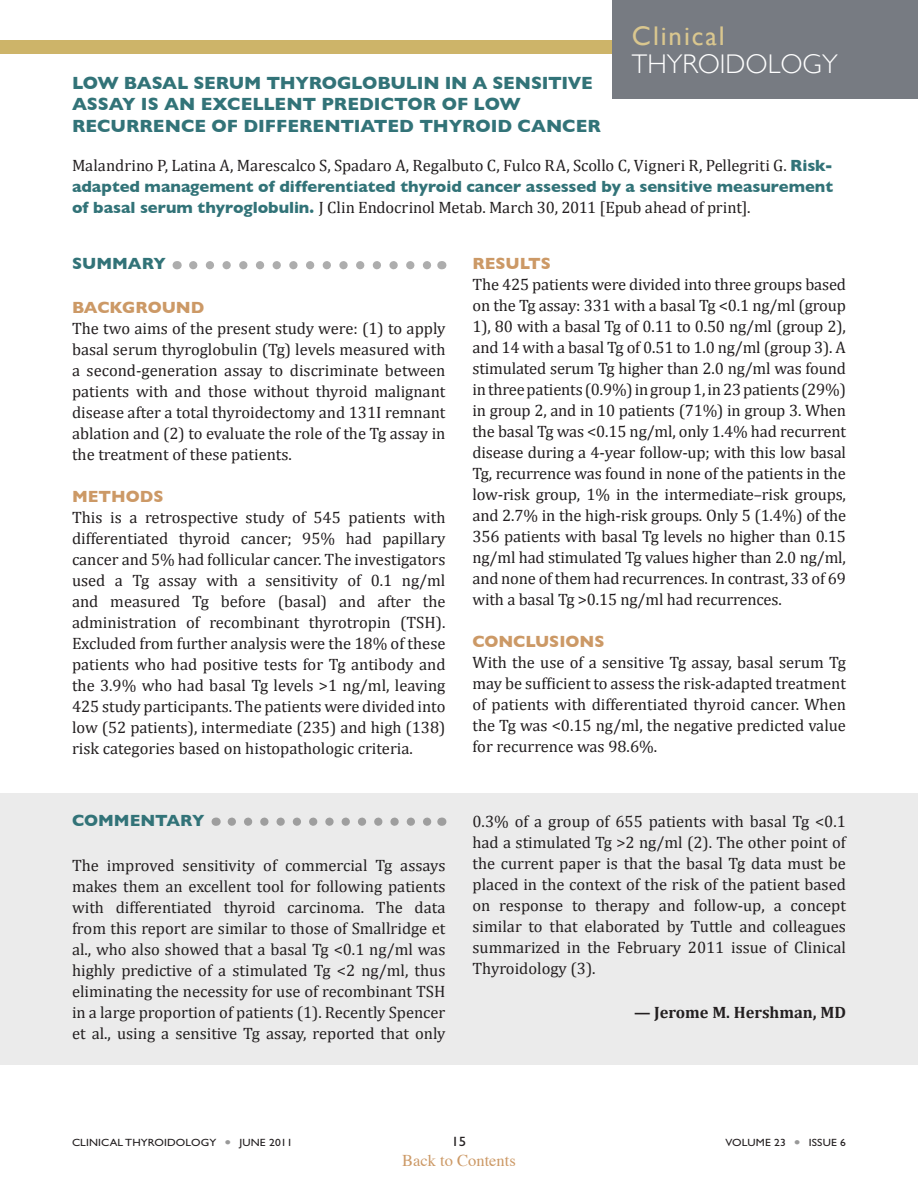
<style>
.page{position:relative;width:918px;height:1188px;background:#fff}
.page>*{position:absolute;margin:0;border:0;box-sizing:border-box;transform-origin:0 0}
.t1{font:300 27px/28.5px "Gill Sans";color:#fff}
.Topic_Header{font:700 18px/21.6px "Gill Sans";letter-spacing:-.005em;color:#327378}
.body_summary{font:16.5px/21px "Cambria";color:#231f20;text-align:justify}
.Full_reference{font:16.5px/21px "Cambria";letter-spacing:-.01em;color:#231f20;text-align:justify}
.Body_Head_2{font:700 16.5px "Gill Sans";color:#c96}
.commentary_name{font:700 16.5px "Cambria";color:#231f20}
.t2{font:16.5px "Times";color:#c96}
.Commentary{font:700 16.5px "Gill Sans";color:#327378}
.summary{font:700 16.5px "Gill Sans";color:#327378}
.t3{font:13.5px "Gill Sans Std";color:#231f20;scale:1.1 1}
.t4{font:10.5px "Gill Sans Std";letter-spacing:.01em;color:#231f20;scale:1.1 1}
.s1{font-weight:400;color:#dac78f}
.s2{font-family:"Gill Sans";font-weight:700;color:#327378}
.s3{color:#999}
</style>
<div class="page">
<div style="left:0;top:794px;width:918px;height:271px;background:#ebebeb"></div>
<svg style="left:193px;top:261px;width:238px;height:8px"></svg>
<div style="left:0;top:40px;width:846px;height:14px;background:#cdb469"></div>
<div style="left:612px;top:0;width:306px;height:99px;background:#777b82"></div>
<svg style="left:232px;top:818px;width:200px;height:8px"></svg>
<p class="t1" style="left:632px;top:21px;width:207px"><span class="s1">Clinical<br></span>THYROIDOLOGY</p>
<p class="Topic_Header" style="left:72px;top:72px;width:531px">LOW BASAL SERUM THYROGLOBULIN IN A SENSITIVE<br>ASSAY IS AN EXCELLENT PREDICTOR OF LOW<br>RECURRENCE OF DIFFERENTIATED THYROID CANCER</p>
<p class="Full_reference" style="left:72px;top:155px;width:763px">Malandrino P, Latina A, Marescalco S, Spadaro A, Regalbuto C, Fulco RA, Scollo C, Vigneri R, Pellegriti G. <span class="s2">Risk&shy;adapted management of differentiated thyroid cancer assessed by a sensitive measurement of basal serum thyroglobulin.</span> J Clin Endocrinol Metab. March 30, 2011 [Epub ahead of print].</p>
<p class="summary" style="left:72px;top:254px;width:95px">SUMMARY</p>
<p class="Body_Head_2" style="left:72px;top:298px;width:134px">BACKGROUND</p>
<p class="body_summary" style="left:72px;top:318px;width:375px">The two aims of the present study were: (1) to apply basal serum thyroglobulin (Tg) levels measured with a second-generation assay to discriminate between patients with and those without thyroid malignant disease after a total thyroidectomy and 131I remnant ablation and (2) to evaluate the role of the Tg assay in the treatment of these patients.</p>
<p class="Body_Head_2" style="left:72px;top:487px;width:93px">METHODS</p>
<p class="body_summary" style="left:72px;top:507px;width:375px">This is a retrospective study of 545 patients with differentiated thyroid cancer; 95% had papillary cancer and 5% had follicular cancer. The investigators used a Tg assay with a sensitivity of 0.1 ng/ml and measured Tg before (basal) and after the administration of recombinant thyrotropin (TSH).<br>Excluded from further analysis were the 18% of these patients who had positive tests for Tg antibody and the 3.9% who had basal Tg levels &gt;1 ng/ml, leaving 425 study participants. The patients were divided into low (52 patients), intermediate (235) and high (138) risk categories based on histopathologic criteria.</p>
<p class="Commentary" style="left:72px;top:811px;width:134px">COMMENTARY</p>
<p class="body_summary" style="left:72px;top:855px;width:375px">The improved sensitivity of commercial Tg assays makes them an excellent tool for following patients with differentiated thyroid carcinoma. The data from this report are similar to those of Smallridge et al., who also showed that a basal Tg &lt;0.1 ng/ml was highly predictive of a stimulated Tg &lt;2 ng/ml, thus eliminating the necessity for use of recombinant TSH in a large proportion of patients (1). Recently Spencer et al., using a sensitive Tg assay, reported that only</p>
<p class="Body_Head_2" style="left:472px;top:254px;width:80px">RESULTS</p>
<p class="body_summary" style="left:472px;top:274px;width:375px">The 425 patients were divided into three groups based on the Tg assay: 331 with a basal Tg &lt;0.1 ng/ml (group 1), 80 with a basal Tg of 0.11 to 0.50 ng/ml (group 2), and 14 with a basal Tg of 0.51 to 1.0 ng/ml (group 3). A stimulated serum Tg higher than 2.0 ng/ml was found in three patients (0.9%) in group 1, in 23 patients (29%) in group 2, and in 10 patients (71%) in group 3. When the basal Tg was &lt;0.15 ng/ml, only 1.4% had recurrent disease during a 4-year follow-up; with this low basal Tg, recurrence was found in none of the patients in the low-risk group, 1% in the intermediate–risk groups, and 2.7% in the high-risk groups. Only 5 (1.4%) of the 356 patients with basal Tg levels no higher than 0.15 ng/ml had stimulated Tg values higher than 2.0 ng/ml, and none of them had recurrences. In contrast, 33 of 69 with a basal Tg &gt;0.15 ng/ml had recurrences.</p>
<p class="Body_Head_2" style="left:472px;top:632px;width:133px">CONCLUSIONS</p>
<p class="body_summary" style="left:472px;top:652px;width:375px">With the use of a sensitive Tg assay, basal serum Tg may be sufficient to assess the risk-adapted treatment of patients with differentiated thyroid cancer. When the Tg was &lt;0.15 ng/ml, the negative predicted value for recurrence was 98.6%.</p>
<p class="body_summary" style="left:472px;top:811px;width:375px">0.3% of a group of 655 patients with basal Tg &lt;0.1 had a stimulated Tg &gt;2 ng/ml (2). The other point of the current paper is that the basal Tg data must be placed in the context of the risk of the patient based on response to therapy and follow-up, a concept similar to that elaborated by Tuttle and colleagues summarized in the February 2011 issue of Clinical Thyroidology (3).</p>
<p class="commentary_name" style="left:634px;top:1002px;width:214px">— Jerome M. Hershman, MD</p>
<p class="t4" style="left:72px;top:1137px;width:202px">CLINICAL THYROIDOLOGY <span class="s3">●</span> JUNE 2011</p>
<p class="t3" style="left:451px;top:1134px;width:15px">15</p>
<p class="t4" style="left:726px;top:1137px;width:111px">VOLUME 23 <span class="s3">●</span> ISSUE 6</p>
<p class="t2" style="left:402px;top:1145px;width:115px">Back to Contents</p>
</div>
